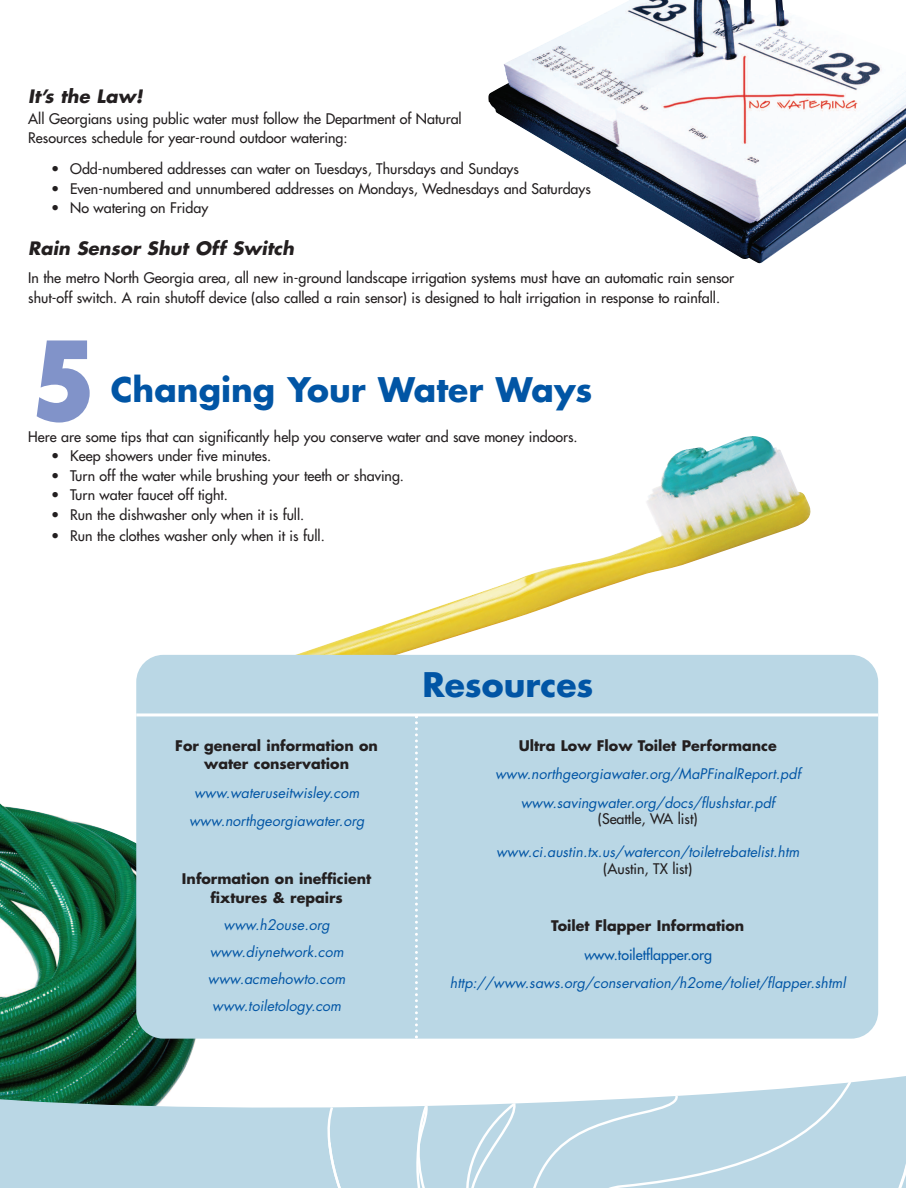
<style>
.page{position:relative;width:906px;height:1188px;background:#fff}
.page>*{position:absolute;margin:0;border:0;box-sizing:border-box;transform-origin:0 0}
.t1{font:800 condensed 106.95px "Futura";color:#8193c9}
.t2{font:700 33px "Futura";color:#0155a5}
.t3{font:italic 700 18px "Futura";color:#231f20}
.t4{font:14.25px/19.4px "Futura";color:#231f20}
.t5{font:italic 14.25px/28.5px "Futura";color:#0155a5;text-align:center}
.t6{font:700 14.25px/18.6px "Futura";color:#231f20;text-align:center}
.s1{font-weight:700;font-style:normal;color:#231f20}
.s2{font-style:normal}
</style>
<div class="page">
<img style="left:295px;top:436px;width:516px;height:219px">
<img style="left:0;top:803px;width:142px;height:227px">
<svg style="left:0;top:1030px;width:865px;height:158px"></svg>
<svg style="left:407px;top:1072px;width:499px;height:116px"></svg>
<svg style="left:325px;top:1104px;width:70px;height:84px;background:#bfd9e6"></svg>
<img style="left:488px;top:0;width:418px;height:264px">
<div style="left:136px;top:655px;width:742px;height:384px;background:#bad7e5;border-radius:27px"></div>
<svg style="left:415px;top:716px;width:3px;height:322px"></svg>
<hr style="left:136px;top:713px;width:742px;height:3px;background:#fff">
<p class="t3" style="left:28px;top:88px;width:116px">It’s the Law!</p>
<p class="t4" style="left:28px;top:110px;width:435px">All Georgians using public water must follow the Department of Natural<br>Resources schedule for year-round outdoor watering:</p>
<p class="t4" style="left:51px;top:161px;width:469px">• Odd-numbered addresses can water on Tuesdays, Thursdays and Sundays</p>
<p class="t4" style="left:51px;top:180px;width:541px">• Even-numbered and unnumbered addresses on Mondays, Wednesdays and Saturdays</p>
<p class="t4" style="left:51px;top:199px;width:159px">• No watering on Friday</p>
<p class="t3" style="left:28px;top:240px;width:267px">Rain Sensor Shut Off Switch</p>
<p class="t4" style="left:28px;top:269px;width:707px">In the metro North Georgia area, all new in-ground landscape irrigation systems must have an automatic rain sensor shut-off switch. A rain shutoff device (also called a rain sensor) is designed to halt irrigation in response to rainfall.</p>
<h1 class="t1" style="left:31px;top:336px;width:66px">5</h1>
<h2 class="t2" style="left:111px;top:374px;width:483px">Changing Your Water Ways</h2>
<p class="t4" style="left:28px;top:428px;width:551px">Here are some tips that can significantly help you conserve water and save money indoors.</p>
<p class="t4" style="left:51px;top:447px;width:222px">• Keep showers under five minutes.</p>
<p class="t4" style="left:51px;top:467px;width:354px">• Turn off the water while brushing your teeth or shaving.</p>
<p class="t4" style="left:51px;top:486px;width:178px">• Turn water faucet off tight.</p>
<p class="t4" style="left:51px;top:506px;width:255px">• Run the dishwasher only when it is full.</p>
<p class="t4" style="left:51px;top:527px;width:275px">• Run the clothes washer only when it is full.</p>
<p class="t6" style="left:175px;top:738px;width:204px">For general information on water conservation</p>
<p class="t5" style="left:189px;top:780px;width:177px">www.wateruseitwisley.com www.northgeorgiawater.org</p>
<p class="t6" style="left:182px;top:871px;width:191px">Information on inefficient fixtures &amp; repairs</p>
<p class="t5" style="left:208px;top:912px;width:139px;line-height:27px">www.h2ouse.org www.diynetwork.com www.acmehowto.com www.toiletology.com</p>
<h2 class="t2" style="left:422px;top:670px;width:173px">Resources</h2>
<p class="t6" style="left:519px;top:737px;width:259px">Ultra Low Flow Toilet Performance</p>
<p class="t5" style="left:495px;top:761px;width:307px">www.northgeorgiawater.org/MaPFinalReport.pdf www.savingwater.org/docs/flushstar.pdf</p>
<p class="t4" style="left:598px;top:810px;width:101px">(Seattle, WA list)</p>
<p class="t5" style="left:496px;top:839px;width:305px">www.ci.austin.tx.us/watercon/toiletrebatelist.htm</p>
<p class="t4" style="left:603px;top:860px;width:90px">(Austin, TX list)</p>
<p class="t5" style="left:450px;top:913px;width:397px"><span class="s1">Toilet Flapper Information<br></span>w<span class="s2">ww.toiletflapper.org </span>http://www.saws.org/conservation/h2ome/toliet/flapper.shtml</p>
</div>
